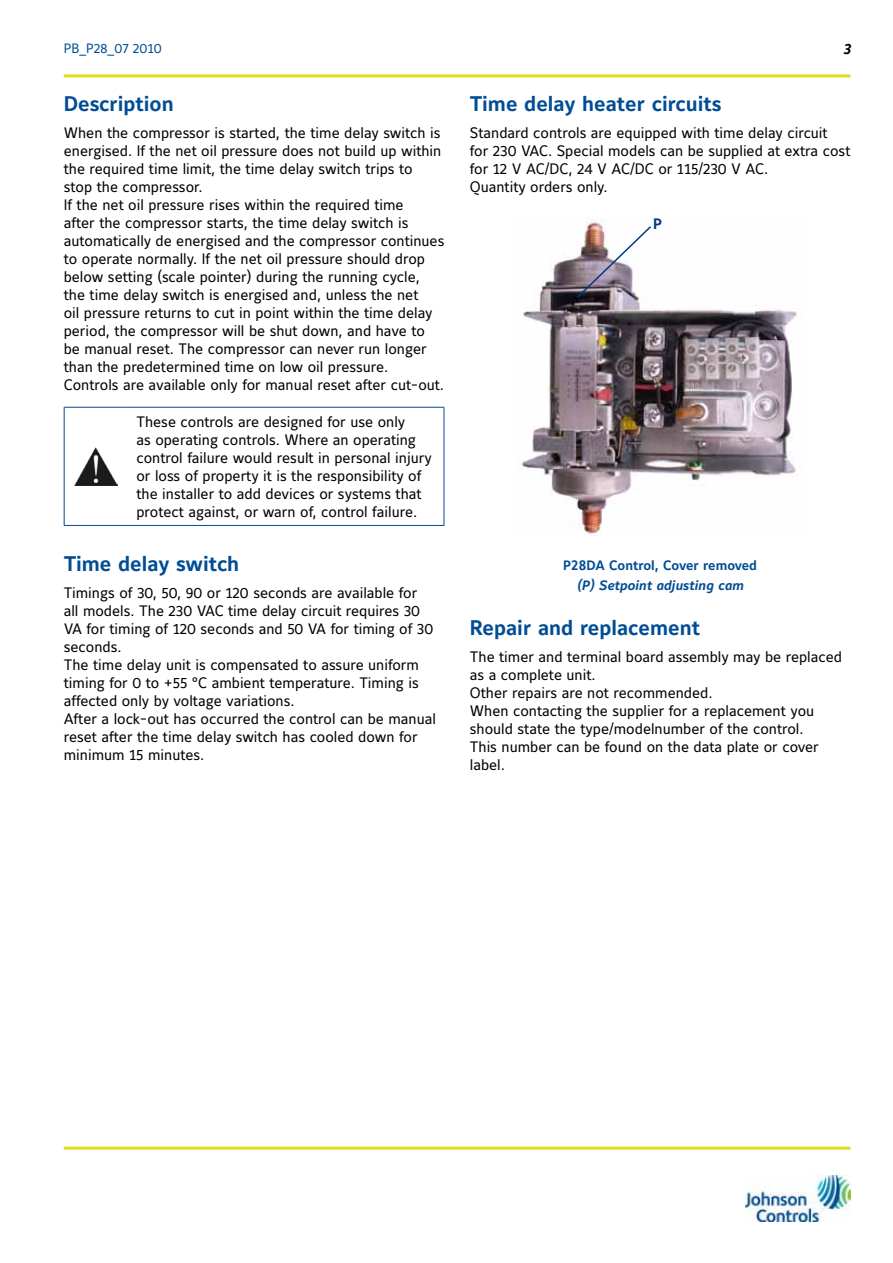
<style>
.page{position:relative;width:893px;height:1263px;background:#fff}
.page>*{position:absolute;margin:0;border:0;box-sizing:border-box;transform-origin:0 0}
.t1{font:21px "Maurea Bold Tf";color:#004d95}
.t2{font:15px/18px "Maurea Regular Lf";color:#000}
.t3{font:15px "Maurea Bold Italic Lf";color:#000}
.t4{font:15px "Maurea Bold Lf";color:#003882}
.t5{font:13.5px "Maurea Bold Tf";color:#004d95}
.t6{font:13.5px "Maurea Bold Italic Lf";color:#004d95}
.t7{font:13.5px "Maurea Regular Lf";color:#004d95}
</style>
<div class="page">
<img style="left:745px;top:1175px;width:105px;height:46px">
<hr style="left:64px;top:74px;width:786px;height:3px;background:#dedc1e">
<hr style="left:64px;top:1147px;width:786px;height:3px;background:#dedc1e">
<hr style="left:64px;top:407px;width:64px;height:1px;background:#004d95">
<hr style="left:64px;top:408px;width:1px;height:117px;background:#004d95">
<hr style="left:128px;top:407px;width:316px;height:1px;background:#004d95">
<hr style="left:444px;top:408px;width:1px;height:117px;background:#004d95">
<hr style="left:64px;top:525px;width:64px;height:1px;background:#004d95">
<hr style="left:128px;top:525px;width:316px;height:1px;background:#004d95">
<img style="left:75px;top:448px;width:42px;height:37px">
<img style="left:521px;top:218px;width:276px;height:318px">
<img style="left:575px;top:225px;width:78px;height:74px">
<p class="t7" style="left:64px;top:40px;width:100px">PB_P28_07 2010</p>
<p class="t3" style="left:843px;top:40px;width:9px">3</p>
<h1 class="t1" style="left:64px;top:92px;width:111px">Description</h1>
<p class="t2" style="left:64px;top:124px;width:382px">When the compressor is started, the time delay switch is energised. If the net oil pressure does not build up within the required time limit, the time delay switch trips to stop the compressor.<br>If the net oil pressure rises within the required time<br>after the compressor starts, the time delay switch is automatically de energised and the compressor continues to operate normally. If the net oil pressure should drop below setting (scale pointer) during the running cycle, the time delay switch is energised and, unless the net<br>oil pressure returns to cut in point within the time delay period, the compressor will be shut down, and have to be manual reset. The compressor can never run longer than the predetermined time on low oil pressure.<br>Controls are available only for manual reset after cut-out.</p>
<p class="t2" style="left:136px;top:413px;width:297px">These controls are designed for use only<br>as operating controls. Where an operating control failure would result in personal injury or loss of property it is the responsibility of the installer to add devices or systems that protect against, or warn of, control failure.</p>
<h1 class="t1" style="left:64px;top:552px;width:177px">Time delay switch</h1>
<p class="t2" style="left:64px;top:584px;width:374px">Timings of 30, 50, 90 or 120 seconds are available for<br>all models. The 230 VAC time delay circuit requires 30<br>VA for timing of 120 seconds and 50 VA for timing of 30 seconds.<br>The time delay unit is compensated to assure uniform timing for 0 to +55 °C ambient temperature. Timing is affected only by voltage variations.<br>After a lock-out has occurred the control can be manual reset after the time delay switch has cooled down for minimum 15 minutes.</p>
<h1 class="t1" style="left:470px;top:92px;width:253px">Time delay heater circuits</h1>
<p class="t2" style="left:470px;top:124px;width:382px">Standard controls are equipped with time delay circuit<br>for 230 VAC. Special models can be supplied at extra cost for 12 V AC/DC, 24 V AC/DC or 115/230 V AC.<br>Quantity orders only.</p>
<p class="t4" style="left:653px;top:216px;width:10px">P</p>
<p class="t5" style="left:563px;top:558px;width:195px">P28DA Control, Cover removed</p>
<p class="t6" style="left:577px;top:577px;width:168px">(P) Setpoint adjusting cam</p>
<h1 class="t1" style="left:470px;top:616px;width:232px">Repair and replacement</h1>
<p class="t2" style="left:470px;top:648px;width:374px">The timer and terminal board assembly may be replaced as a complete unit.<br>Other repairs are not recommended.<br>When contacting the supplier for a replacement you should state the type/modelnumber of the control.<br>This number can be found on the data plate or cover label.</p>
</div>
